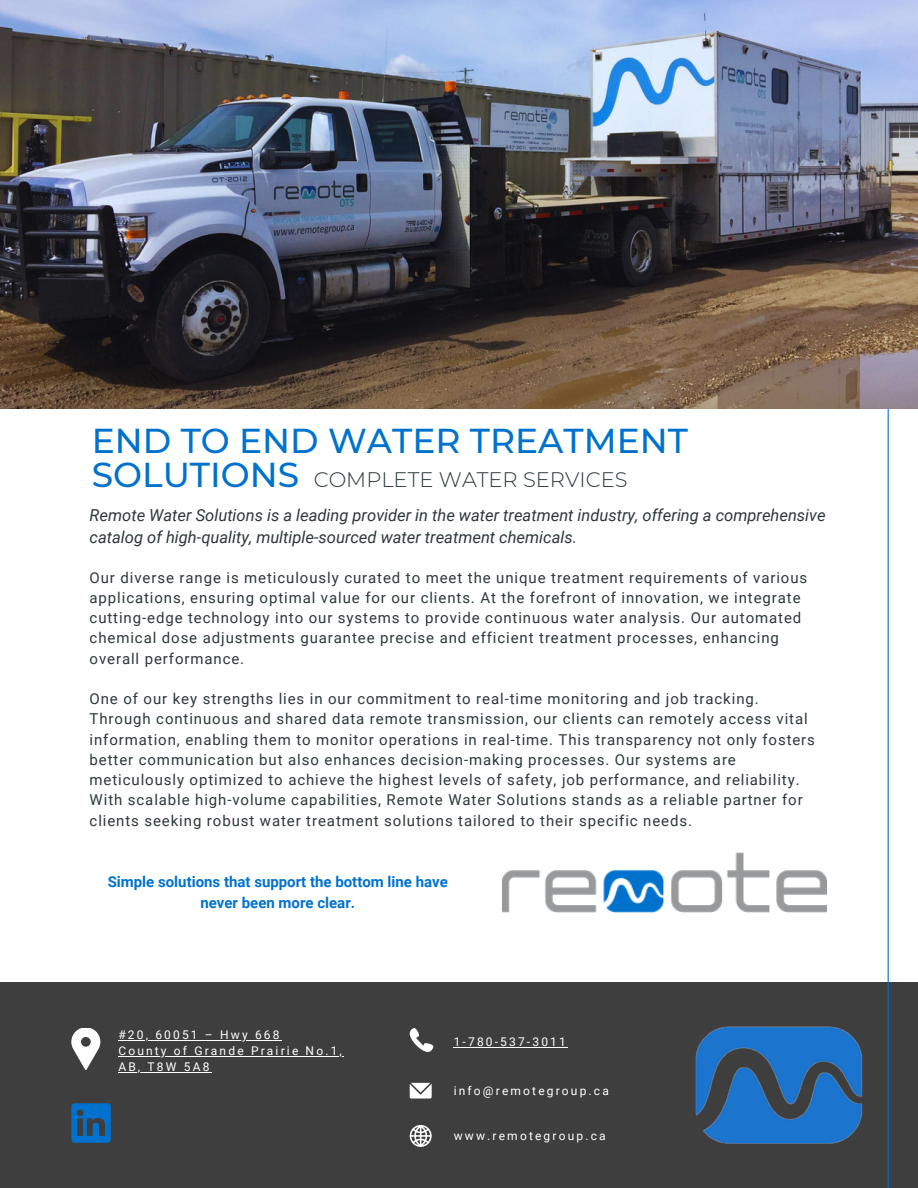
<style>
.page{position:relative;width:918px;height:1188px;background:#fff}
.page>*{position:absolute;margin:0;border:0;box-sizing:border-box;transform-origin:0 0}
.t1{font:500 34.5px/33.8px "Montserrat";color:#0072ce}
.t2{font:300 21px "Montserrat";color:#2d373a}
.t3{font:italic 16.5px/22.5px "Roboto";color:#2d373a}
.t4{font:15px/20.2px "Roboto";letter-spacing:.06em;color:#2d373a}
.t5{font:700 15px/20.2px "Roboto";color:#0072ce;text-align:center}
.t6{font:12px "Roboto";letter-spacing:.18em;color:#fff}
</style>
<div class="page">
<div style="left:0;top:982px;width:918px;height:206px;background:#3e3e3e"></div>
<hr style="left:888px;top:0;width:1px;height:1188px;background:#0072ce">
<svg style="left:410px;top:1028px;width:23px;height:24px"></svg>
<svg style="left:71px;top:1028px;width:29px;height:42px"></svg>
<svg style="left:410px;top:1083px;width:22px;height:16px"></svg>
<svg style="left:410px;top:1125px;width:22px;height:22px"></svg>
<img style="left:502px;top:852px;width:324px;height:61px">
<img style="left:695px;top:1026px;width:168px;height:118px">
<svg style="left:71px;top:1103px;width:40px;height:40px"></svg>
<img style="left:0;top:0;width:918px;height:408px">
<hr style="left:454px;top:1047px;width:114px;height:1px;background:#fff">
<hr style="left:118px;top:1040px;width:164px;height:1px;background:#fff">
<hr style="left:118px;top:1056px;width:226px;height:1px;background:#fff">
<svg style="left:118px;top:1072px;width:30px;height:1px"></svg>
<hr style="left:148px;top:1072px;width:64px;height:1px;background:#fff">
<p class="t1" style="left:92px;top:424px;width:598px">END TO END WATER TREATMENT<br>SOLUTIONS</p>
<h4 class="t2" style="left:314px;top:467px;width:315px">COMPLETE WATER SERVICES</h4>
<h4 class="t3" style="left:90px;top:504px;width:738px">Remote Water Solutions is a leading provider in the water treatment industry, offering a comprehensive catalog of high-quality, multiple-sourced water treatment chemicals.</h4>
<p class="t4" style="left:90px;top:567px;width:719px">Our diverse range is meticulously curated to meet the unique treatment requirements of various applications, ensuring optimal value for our clients. At the forefront of innovation, we integrate cutting-edge technology into our systems to provide continuous water analysis. Our automated chemical dose adjustments guarantee precise and efficient treatment processes, enhancing overall performance.</p>
<p class="t4" style="left:90px;top:689px;width:727px">One of our key strengths lies in our commitment to real-time monitoring and job tracking.<br>Through continuous and shared data remote transmission, our clients can remotely access vital information, enabling them to monitor operations in real-time. This transparency not only fosters better communication but also enhances decision-making processes. Our systems are meticulously optimized to achieve the highest levels of safety, job performance, and reliability.<br>With scalable high-volume capabilities, Remote Water Solutions stands as a reliable partner for clients seeking robust water treatment solutions tailored to their specific needs.</p>
<p class="t5" style="left:108px;top:872px;width:342px">Simple solutions that support the bottom line have never been more clear.</p>
<p class="t6" style="left:118px;top:1028px;width:163px">#20, 60051 – Hwy 668</p>
<p class="t6" style="left:118px;top:1044px;width:225px">County of Grande Prairie No.1,</p>
<p class="t6" style="left:118px;top:1060px;width:93px">AB, T8W 5A8</p>
<p class="t6" style="left:454px;top:1035px;width:114px">1-780-537-3011</p>
<p class="t6" style="left:454px;top:1084px;width:157px">info@remotegroup.ca</p>
<p class="t6" style="left:454px;top:1129px;width:153px">www.remotegroup.ca</p>
</div>
